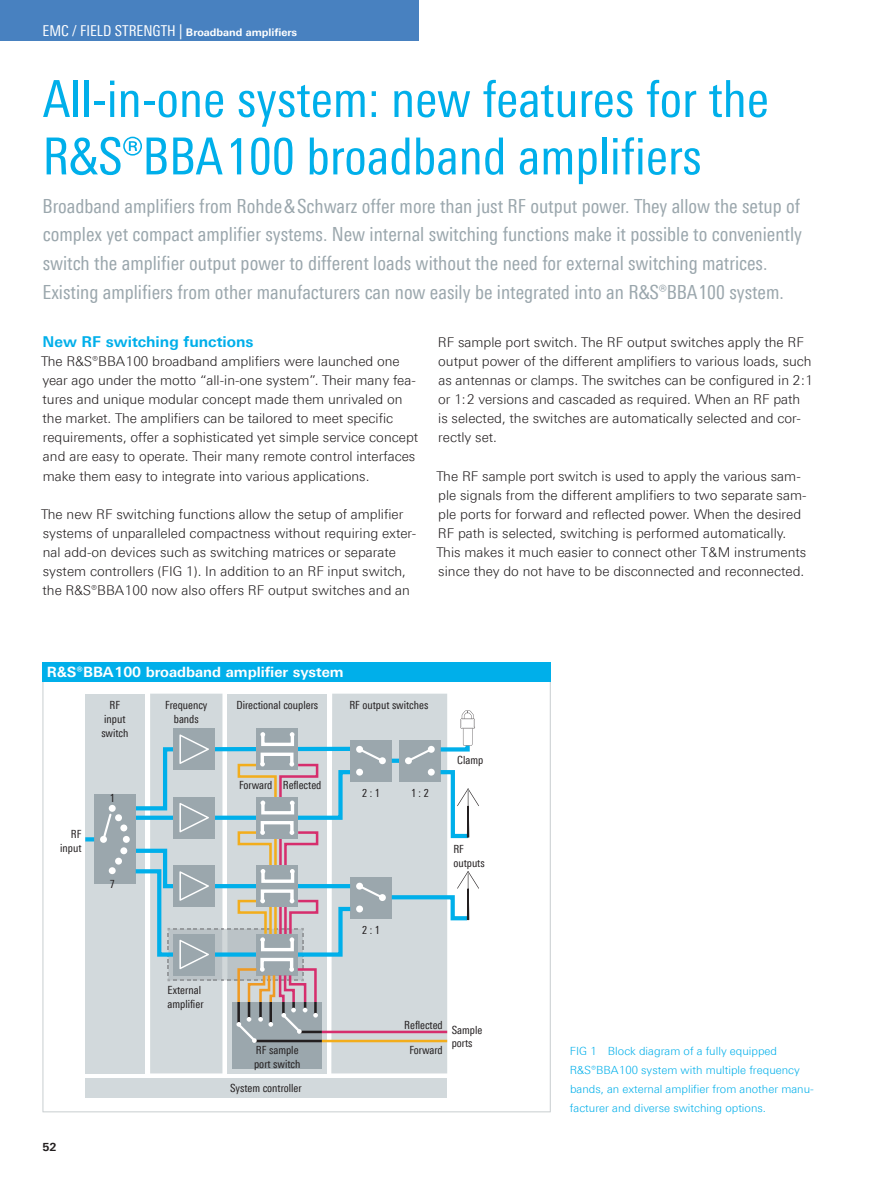
<style>
.page{position:relative;width:893px;height:1191px;background:#fff}
.page>*{position:absolute;margin:0;border:0;box-sizing:border-box;transform-origin:0 0}
.t1{font:51px/57.4px "Linotype Univers 420 Cn";color:#00afea}
.t2{font:19.5px/28.7px "Linotype Univers 420 Cn";color:#9ba7ad}
.t3{font:700 15px "Linotype Univers 630";color:#00afea}
.t4{font:700 14.25px "Linotype Univers 630";color:#fff}
.t5{font:300 13.5px/19.2px "Linotype Univers 330";color:#231f20}
.t6{font:11.25px/14px "Linotype Univers 420 Cn";color:#231f20}
.t7{font:300 11.25px/19.2px "Linotype Univers 330";color:#00afea}
.t8{font:700 11.25px "Linotype Univers 630";color:#231f20}
.t9{font:700 10.5px "Linotype Univers 630";color:#fff}
.s1{font-family:"Linotype Univers 420 Cn";font-weight:400;font-size:15px}
</style>
<div class="page">
<svg style="left:43px;top:681px;width:508px;height:431px"></svg>
<div style="left:43px;top:662px;width:508px;height:19px;background:#00afea"></div>
<div style="left:85px;top:693px;width:60px;height:380px;background:#d2d9dc"></div>
<div style="left:150px;top:693px;width:72px;height:380px;background:#d2d9dc"></div>
<div style="left:331px;top:693px;width:116px;height:380px;background:#d2d9dc"></div>
<div style="left:227px;top:693px;width:100px;height:380px;background:#d2d9dc"></div>
<div style="left:85px;top:1078px;width:362px;height:20px;background:#d2d9dc"></div>
<div style="left:94px;top:794px;width:42px;height:90px;background:#9ba7ad"></div>
<div style="left:120px;top:824px;width:7px;height:7px;background:#fff;border-radius:50%"></div>
<div style="left:100px;top:836px;width:7px;height:7px;background:#fff;border-radius:50%"></div>
<div style="left:120px;top:847px;width:7px;height:7px;background:#fff;border-radius:50%"></div>
<svg style="left:102px;top:813px;width:10px;height:26px"></svg>
<svg style="left:85px;top:837px;width:9px;height:4px"></svg>
<div style="left:123px;top:836px;width:7px;height:7px;background:#fff;border-radius:50%"></div>
<div style="left:115px;top:814px;width:7px;height:7px;background:#fff;border-radius:50%"></div>
<div style="left:115px;top:857px;width:7px;height:7px;background:#fff;border-radius:50%"></div>
<div style="left:109px;top:805px;width:7px;height:6px;background:#fff;border-radius:50%"></div>
<div style="left:109px;top:867px;width:7px;height:7px;background:#fff;border-radius:50%"></div>
<div style="left:232px;top:1002px;width:90px;height:67px;background:#9ba7ad"></div>
<svg style="left:135px;top:710px;width:344px;height:333px"></svg>
<div style="left:0;top:0;width:419px;height:40px;background:#4881c0"></div>
<p class="t9" style="left:43px;top:26px;width:256px"><span class="s1">EMC / FIELD STRENGTH |</span> Broadband amplifiers</p>
<h1 class="t1" style="left:43px;top:70px;width:728px">All-in-one system: new features for the<br>R&amp;S®BBA100 broadband amplifiers</h1>
<p class="t2" style="left:43px;top:191px;width:761px">Broadband amplifiers from Rohde&amp;Schwarz offer more than just RF output power. They allow the setup of complex yet compact amplifier systems. New internal switching functions make it possible to conveniently switch the amplifier output power to different loads without the need for external switching matrices.<br>Existing amplifiers from other manufacturers can now easily be integrated into an R&amp;S®BBA100 system.</p>
<p class="t3" style="left:43px;top:332px;width:212px">New RF switching functions</p>
<p class="t5" style="left:41px;top:351px;width:379px">The R&amp;S®BBA100 broadband amplifiers were launched one year ago under the motto “all-in-one system”. Their many fea&shy;tures and unique modular concept made them unrivaled on the market. The amplifiers can be tailored to meet specific requirements, offer a sophisticated yet simple service concept and are easy to operate. Their many remote control interfaces make them easy to integrate into various applications.</p>
<p class="t5" style="left:41px;top:504px;width:377px">The new RF switching functions allow the setup of amplifier systems of unparalleled compactness without requiring exter&shy;nal add-on devices such as switching matrices or separate system controllers (FIG 1). In addition to an RF input switch, the R&amp;S®BBA100 now also offers RF output switches and an</p>
<p class="t5" style="left:438px;top:332px;width:377px">RF sample port switch. The RF output switches apply the RF output power of the different amplifiers to various loads, such as antennas or clamps. The switches can be configured in 2:1 or 1:2 versions and cascaded as required. When an RF path<br>is selected, the switches are automatically selected and cor&shy;rectly set.</p>
<p class="t5" style="left:436px;top:466px;width:372px">The RF sample port switch is used to apply the various sam&shy;ple signals from the different amplifiers to two separate sam&shy;ple ports for forward and reflected power. When the desired RF path is selected, switching is performed automatically.<br>This makes it much easier to connect other T&amp;M instruments since they do not have to be disconnected and reconnected.</p>
<p class="t4" style="left:47px;top:663px;width:298px">R&amp;S®BBA100 broadband amplifier system</p>
<p class="t6" style="left:101px;top:698px;width:29px;text-align:center">RF input switch</p>
<p class="t6" style="left:165px;top:698px;width:44px;text-align:center">Frequency bands</p>
<p class="t6" style="left:236px;top:698px;width:83px">Directional couplers</p>
<p class="t6" style="left:349px;top:698px;width:80px">RF output switches</p>
<p class="t6" style="left:60px;top:826px;width:23px;text-align:right">RF input</p>
<p class="t6" style="left:110px;top:791px;width:7px">1</p>
<p class="t6" style="left:110px;top:877px;width:7px">7</p>
<p class="t6" style="left:239px;top:778px;width:84px">Forward Reflected</p>
<p class="t6" style="left:362px;top:786px;width:19px">2 : 1</p>
<p class="t6" style="left:411px;top:786px;width:19px">1 : 2</p>
<p class="t6" style="left:362px;top:922px;width:19px">2 : 1</p>
<p class="t6" style="left:457px;top:752px;width:27px">Clamp</p>
<p class="t6" style="left:453px;top:842px;width:33px">RF outputs</p>
<p class="t8" style="left:42px;top:1139px;width:16px">52</p>
<p class="t6" style="left:168px;top:983px;width:37px">External amplifier</p>
<p class="t6" style="left:254px;top:1042px;width:48px">RF sample port switch</p>
<p class="t6" style="left:230px;top:1081px;width:73px">System controller</p>
<p class="t6" style="left:404px;top:1018px;width:40px">Reflected</p>
<p class="t6" style="left:409px;top:1043px;width:35px">Forward</p>
<p class="t6" style="left:452px;top:1022px;width:32px">Sample ports</p>
<p class="t7" style="left:570px;top:1041px;width:246px">FIG 1 Block diagram of a fully equipped R&amp;S®BBA100 system with multiple frequency bands, an external amplifier from another manu&shy;facturer and diverse switching options.</p>
</div>
